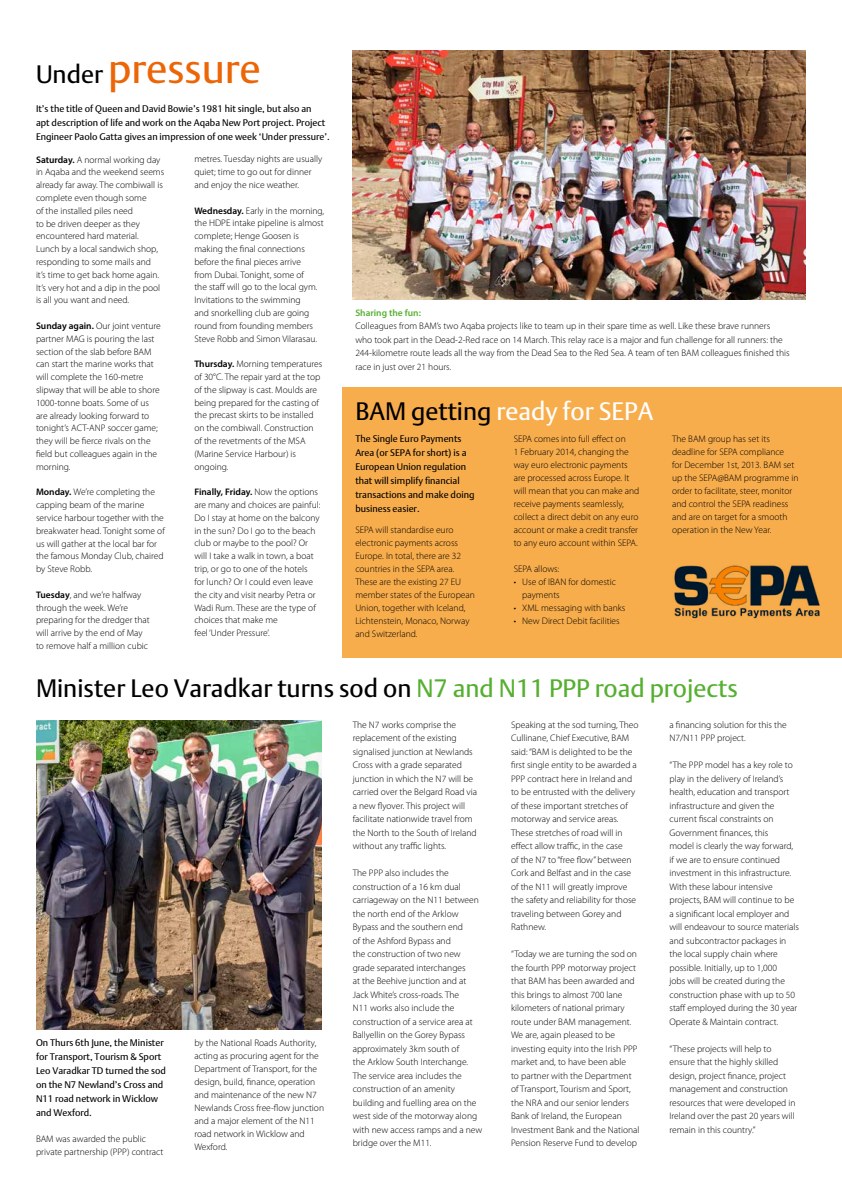
<style>
.page{position:relative;width:842px;height:1191px;background:#fff}
.page>*{position:absolute;margin:0;border:0;box-sizing:border-box;transform-origin:0 0}
.t1{font:41px "DTL Argo Pro";color:#ec6608}
.t2{font:25px "DTL Argo Pro";color:#000}
.t3{font:25px "DTL Argo Pro";color:#fff}
.t4{font:300 9.5px/13.5px "Myriad Pro";color:#000}
.t5{font:9.5px/14px "DTL Argo Pro";color:#000}
.t6{font:600 9.5px "Myriad Pro";color:#56af31}
.s1{font-size:25px;color:#000}
.s2{font-weight:600}
.s3{color:#000}
.s4{color:#56af31}
</style>
<div class="page">
<div style="left:342px;top:388px;width:500px;height:270px;background:#f8ad4c"></div>
<img style="left:36px;top:720px;width:286px;height:309px">
<img style="left:353px;top:51px;width:453px;height:249px">
<img style="left:674px;top:565px;width:146px;height:54px">
<h1 class="t1" style="left:36px;top:44px;width:226px"><span class="s1">Under</span> pressure</h1>
<p class="t5" style="left:36px;top:102px;width:295px">It’s the title of Queen and David Bowie’s 1981 hit single, but also an<br>apt description of life and work on the Aqaba New Port project. Project<br>Engineer Paolo Gatta gives an impression of one week ‘Under pressure’.</p>
<p class="t4" style="left:36px;top:153px;width:130px;line-height:12.8px"><span class="s2">Saturday.</span> A normal working day in Aqaba and the weekend seems already far away. The combiwall is complete even though some<br>of the installed piles need<br>to be driven deeper as they encountered hard material.<br>Lunch by a local sandwich shop, responding to some mails and<br>it’s time to get back home again.<br>It’s very hot and a dip in the pool is all you want and need.</p>
<p class="t4" style="left:36px;top:319px;width:126px;line-height:12.8px"><span class="s2">Sunday again.</span> Our joint venture partner MAG is pouring the last section of the slab before BAM can start the marine works that will complete the 160-metre slipway that will be able to shore<br>1000-tonne boats. Some of us are already looking forward to tonight’s ACT-ANP soccer game; they will be fierce rivals on the field but colleagues again in the morning.</p>
<p class="t4" style="left:36px;top:486px;width:130px;line-height:12.8px"><span class="s2">Monday.</span> We’re completing the capping beam of the marine service harbour together with the breakwater head. Tonight some of us will gather at the local bar for the famous Monday Club, chaired by Steve Robb.</p>
<p class="t4" style="left:36px;top:588px;width:115px;line-height:12.8px"><span class="s2">Tuesday</span>, and we’re halfway through the week. We’re preparing for the dredger that will arrive by the end of May to remove half a million cubic</p>
<p class="t4" style="left:194px;top:153px;width:130px;line-height:12.8px">metres. Tuesday nights are usually quiet; time to go out for dinner and enjoy the nice weather.</p>
<p class="t4" style="left:194px;top:204px;width:131px;line-height:12.8px"><span class="s2">Wednesday.</span> Early in the morning, the HDPE intake pipeline is almost complete; Henge Goosen is making the final connections before the final pieces arrive<br>from Dubai. Tonight, some of<br>the staff will go to the local gym.<br>Invitations to the swimming<br>and snorkelling club are going round from founding members<br>Steve Robb and Simon Vilarasau.</p>
<p class="t4" style="left:194px;top:357px;width:129px;line-height:12.8px"><span class="s2">Thursday.</span> Morning temperatures of 30°C. The repair yard at the top of the slipway is cast. Moulds are being prepared for the casting of the precast skirts to be installed on the combiwall. Construction of the revetments of the MSA (Marine Service Harbour) is ongoing.</p>
<p class="t4" style="left:194px;top:485px;width:128px;line-height:12.8px"><span class="s2">Finally, Friday.</span> Now the options are many and choices are painful:<br>Do I stay at home on the balcony in the sun? Do I go to the beach club or maybe to the pool? Or will I take a walk in town, a boat trip, or go to one of the hotels<br>for lunch? Or I could even leave the city and visit nearby Petra or<br>Wadi Rum. These are the type of choices that make me<br>feel ‘Under Pressure’.</p>
<p class="t6" style="left:355px;top:307px;width:67px">Sharing the fun:</p>
<p class="t4" style="left:355px;top:319px;width:436px">Colleagues from BAM’s two Aqaba projects like to team up in their spare time as well. Like these brave runners<br>who took part in the Dead-2-Red race on 14 March. This relay race is a major and fun challenge for all runners: the 244-kilometre route leads all the way from the Dead Sea to the Red Sea. A team of ten BAM colleagues finished this race in just over 21 hours.</p>
<h2 class="t3" style="left:355px;top:396px;width:299px"><span class="s3">BAM getting</span> ready for SEPA</h2>
<p class="t5" style="left:355px;top:432px;width:121px">The Single Euro Payments<br>Area (or SEPA for short) is a<br>European Union regulation that will simplify financial transactions and make doing business easier.</p>
<p class="t4" style="left:355px;top:523px;width:121px;line-height:13px">SEPA will standardise euro electronic payments across<br>Europe. In total, there are 32 countries in the SEPA area.<br>These are the existing 27 EU member states of the European<br>Union, together with Iceland,<br>Lichtenstein, Monaco, Norway and Switzerland.</p>
<p class="t4" style="left:514px;top:432px;width:127px;line-height:13px">SEPA comes into full effect on<br>1 February 2014, changing the way euro electronic payments are processed across Europe. It will mean that you can make and receive payments seamlessly, collect a direct debit on any euro account or make a credit transfer to any euro account within SEPA.</p>
<p class="t4" style="left:514px;top:562px;width:47px">SEPA allows:</p>
<p class="t4" style="left:522px;top:575px;width:95px;line-height:13px;text-indent:-9px">• Use of IBAN for domestic payments</p>
<p class="t4" style="left:514px;top:601px;width:113px">• XML messaging with banks</p>
<p class="t4" style="left:514px;top:614px;width:108px">• New Direct Debit facilities</p>
<p class="t4" style="left:672px;top:432px;width:128px;line-height:13.1px">The BAM group has set its deadline for SEPA compliance<br>for December 1st, 2013. BAM set up the SEPA@BAM programme in order to facilitate, steer, monitor and control the SEPA readiness and are on target for a smooth operation in the New Year.</p>
<h2 class="t2" style="left:36px;top:673px;width:703px">Minister Leo Varadkar turns sod on <span class="s4">N7 and N11 PPP road projects</span></h2>
<p class="t5" style="left:36px;top:1035px;width:131px">On Thurs 6th June, the Minister for Transport, Tourism &amp; Sport<br>Leo Varadkar TD turned the sod on the N7 Newland’s Cross and<br>N11 road network in Wicklow and Wexford.</p>
<p class="t4" style="left:36px;top:1131px;width:129px;line-height:13px">BAM was awarded the public private partnership (PPP) contract</p>
<p class="t4" style="left:194px;top:1036px;width:131px;line-height:13px">by the National Roads Authority, acting as procuring agent for the<br>Department of Transport, for the design, build, finance, operation and maintenance of the new N7<br>Newlands Cross free-flow junction and a major element of the N11 road network in Wicklow and<br>Wexford.</p>
<p class="t4" style="left:353px;top:717px;width:126px">The N7 works comprise the replacement of the existing signalised junction at Newlands<br>Cross with a grade separated junction in which the N7 will be carried over the Belgard Road via a new flyover. This project will facilitate nationwide travel from the North to the South of Ireland without any traffic lights.</p>
<p class="t4" style="left:353px;top:866px;width:131px">The PPP also includes the construction of a 16 km dual carriageway on the N11 between the north end of the Arklow<br>Bypass and the southern end<br>of the Ashford Bypass and<br>the construction of two new grade separated interchanges<br>at the Beehive junction and at<br>Jack White’s cross-roads. The<br>N11 works also include the construction of a service area at<br>Ballyellin on the Gorey Bypass approximately 3km south of<br>the Arklow South Interchange.<br>The service area includes the construction of an amenity building and fuelling area on the west side of the motorway along with new access ramps and a new bridge over the M11.</p>
<p class="t4" style="left:511px;top:717px;width:129px">Speaking at the sod turning, Theo<br>Cullinane, Chief Executive, BAM said: “BAM is delighted to be the first single entity to be awarded a<br>PPP contract here in Ireland and to be entrusted with the delivery of these important stretches of motorway and service areas.<br>These stretches of road will in effect allow traffic, in the case<br>of the N7 to “free flow” between<br>Cork and Belfast and in the case of the N11 will greatly improve the safety and reliability for those traveling between Gorey and<br>Rathnew.</p>
<p class="t4" style="left:511px;top:947px;width:130px">“Today we are turning the sod on the fourth PPP motorway project that BAM has been awarded and this brings to almost 700 lane kilometers of national primary route under BAM management.<br>We are, again pleased to be investing equity into the Irish PPP market and, to have been able<br>to partner with the Department of Transport, Tourism and Sport, the NRA and our senior lenders<br>Bank of Ireland, the European<br>Investment Bank and the National<br>Pension Reserve Fund to develop</p>
<p class="t4" style="left:669px;top:717px;width:119px">a financing solution for this the<br>N7/N11 PPP project.</p>
<p class="t4" style="left:669px;top:758px;width:131px">“The PPP model has a key role to play in the delivery of Ireland’s health, education and transport infrastructure and given the current fiscal constraints on<br>Government finances, this<br>model is clearly the way forward, if we are to ensure continued investment in this infrastructure.<br>With these labour intensive projects, BAM will continue to be a significant local employer and will endeavour to source materials and subcontractor packages in the local supply chain where possible. Initially, up to 1,000<br>jobs will be created during the construction phase with up to 50 staff employed during the 30 year<br>Operate &amp; Maintain contract.</p>
<p class="t4" style="left:669px;top:1041px;width:128px">“These projects will help to ensure that the highly skilled design, project finance, project management and construction resources that were developed in<br>Ireland over the past 20 years will remain in this country.”</p>
</div>
